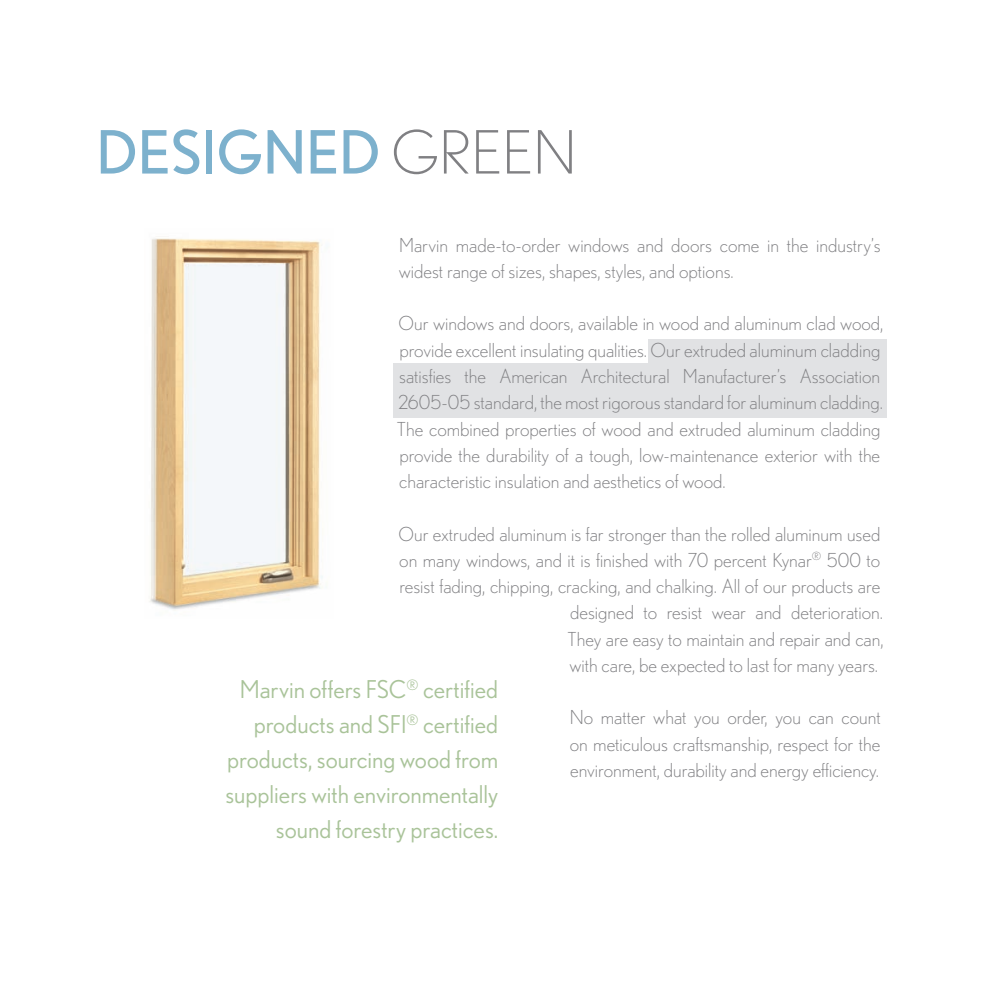
<style>
.page{position:relative;width:1008px;height:1008px;background:#fff}
.page>*{position:absolute;margin:0;border:0;box-sizing:border-box;transform-origin:0 0}
.Marvin_Big_heads{font:59.5px "Nobel";color:#7db1cd}
.Marvin_text_pull-out{font:24.5px/35px "Nobel";color:#a9c399;text-align:right}
.Marvin_Text{font:300 19.25px/26.2px "Nobel";color:#808083}
.s1{font-weight:300;color:#808083}
</style>
<div class="page">
<div style="left:648px;top:339px;width:239px;height:56px;background:#e1e2e4"></div>
<div style="left:393px;top:363px;width:494px;height:54px;background:#e1e2e4"></div>
<img style="left:149px;top:238px;width:174px;height:372px">
<p class="Marvin_Big_heads" style="left:96px;top:118px;width:482px">DESIGNED <span class="s1">GREEN</span></p>
<p class="Marvin_Text" style="left:399px;top:232px;width:483px">Marvin made-to-order windows and doors come in the industry’s widest range of sizes, shapes, styles, and options.</p>
<p class="Marvin_Text" style="left:397px;top:310px;width:488px">Our windows and doors, available in wood and aluminum clad wood, provide excellent insulating qualities. Our extruded aluminum cladding satisfies the American Architectural Manufacturer’s Association 2605-05 standard, the most rigorous standard for aluminum cladding.<br>The combined properties of wood and extruded aluminum cladding provide the durability of a tough, low-maintenance exterior with the characteristic insulation and aesthetics of wood.</p>
<p class="Marvin_Text" style="left:399px;top:520px;width:487px;text-align:right">Our extruded aluminum is far stronger than the rolled aluminum used on many windows, and it is finished with 70 percent Kynar<sup>®</sup> 500 to resist fading, chipping, cracking, and chalking. All of our products are designed to resist wear and deterioration.<br>They are easy to maintain and repair and can,<br>with care, be expected to last for many years.</p>
<p class="Marvin_Text" style="left:570px;top:704px;width:313px;text-align:justify">No matter what you order, you can count on meticulous craftsmanship, respect for the environment, durability and energy efficiency.</p>
<p class="Marvin_text_pull-out" style="left:225px;top:672px;width:274px">Marvin offers FSC<sup>®</sup> certified products and SFI<sup>®</sup> certified products, sourcing wood from suppliers with environmentally sound forestry practices.</p>
</div>
